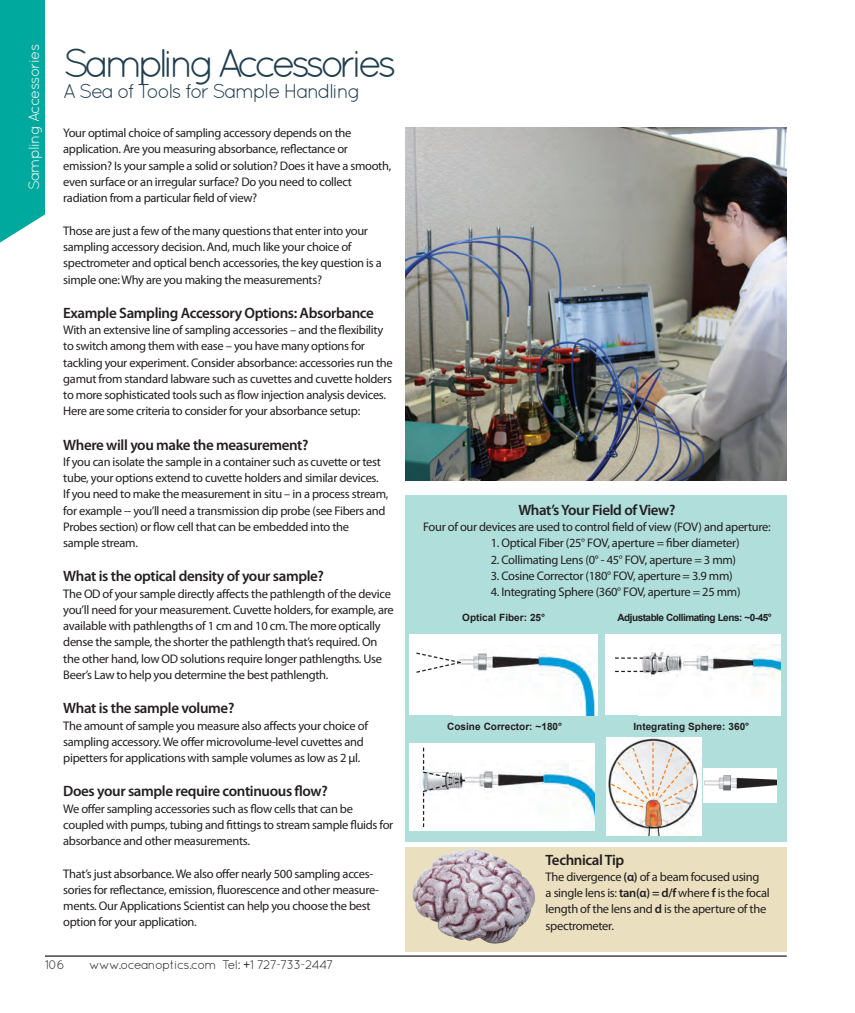
<style>
.page{position:relative;width:855px;height:1013px;background:#fff}
.page>*{position:absolute;margin:0;border:0;box-sizing:border-box;transform-origin:0 0}
.t1{font:40px "Quicksand";letter-spacing:-.125em;color:#203d4e}
.t2{font:20px "Quicksand";letter-spacing:-.075em;color:#203d4e}
.t3{font:600 15px "Myriad Pro";letter-spacing:-.025em;color:#231f20}
.t4{font:15px "Quicksand";letter-spacing:-.05em;color:#fff}
.t5{font:12.5px/16.2px "Myriad Pro";letter-spacing:-.025em;color:#231f20}
.t6{font:12.5px "Quicksand";letter-spacing:-.05em;color:#231f20}
.t7{font:700 10px "Arial";color:#231f20}
.t8{font:700 10px "Arial";letter-spacing:-.05em;color:#231f20}
.s1{font-weight:600}
</style>
<div class="page">
<hr style="left:45px;top:955px;width:742px;height:1px;background:#231f20">
<div style="left:0;top:0;width:45px;height:242px;background:#00a99d"></div>
<img style="left:406px;top:128px;width:381px;height:352px">
<div style="left:406px;top:495px;width:381px;height:347px;background:#afdedb"></div>
<div style="left:409px;top:743px;width:186px;height:87px;background:#fff"></div>
<img style="left:423px;top:764px;width:172px;height:64px">
<div style="left:703px;top:768px;width:74px;height:34px;background:#fff"></div>
<img style="left:704px;top:775px;width:73px;height:16px">
<div style="left:605px;top:634px;width:176px;height:81px;background:#fff"></div>
<img style="left:639px;top:645px;width:142px;height:35px">
<svg style="left:615px;top:657px;width:47px;height:1px"></svg>
<svg style="left:615px;top:670px;width:47px;height:2px"></svg>
<div style="left:409px;top:634px;width:189px;height:81px;background:#fff"></div>
<img style="left:462px;top:650px;width:135px;height:65px">
<img style="left:606px;top:737px;width:95px;height:99px">
<svg style="left:610px;top:742px;width:85px;height:66px;background:#e7dfda"></svg>
<svg style="left:416px;top:652px;width:46px;height:21px"></svg>
<div style="left:406px;top:846px;width:381px;height:105px;background:#eadfbe"></div>
<img style="left:413px;top:848px;width:133px;height:108px">
<svg style="left:422px;top:747px;width:44px;height:80px"></svg>
<p class="t4" style="left:25px;top:190px;width:148px;rotate:-90deg">Sampling Accessories</p>
<h1 class="t1" style="left:63px;top:40px;width:335px">Sampling Accessories</h1>
<h2 class="t2" style="left:63px;top:79px;width:299px">A Sea of Tools for Sample Handling</h2>
<p class="t5" style="left:63px;top:125px;width:330px">Your optimal choice of sampling accessory depends on the application. Are you measuring absorbance, reflectance or emission? Is your sample a solid or solution? Does it have a smooth, even surface or an irregular surface? Do you need to collect radiation from a particular field of view?</p>
<p class="t5" style="left:63px;top:222px;width:320px">Those are just a few of the many questions that enter into your sampling accessory decision. And, much like your choice of spectrometer and optical bench accessories, the key question is a simple one: Why are you making the measurements?</p>
<p class="t3" style="left:63px;top:303px;width:312px">Example Sampling Accessory Options: Absorbance</p>
<p class="t5" style="left:63px;top:321px;width:331px">With an extensive line of sampling accessories – and the flexibility to switch among them with ease – you have many options for tackling your experiment. Consider absorbance: accessories run the gamut from standard labware such as cuvettes and cuvette holders to more sophisticated tools such as flow injection analysis devices.<br>Here are some criteria to consider for your absorbance setup:</p>
<p class="t3" style="left:63px;top:435px;width:247px">Where will you make the measurement?</p>
<p class="t5" style="left:63px;top:453px;width:327px">If you can isolate the sample in a container such as cuvette or test tube, your options extend to cuvette holders and similar devices.<br>If you need to make the measurement in situ – in a process stream, for example -- you’ll need a transmission dip probe (see Fibers and Probes section) or flow cell that can be embedded into the<br>sample stream.</p>
<p class="t3" style="left:63px;top:567px;width:262px">What is the optical density of your sample?</p>
<p class="t5" style="left:63px;top:585px;width:332px">The OD of your sample directly affects the pathlength of the device you’ll need for your measurement. Cuvette holders, for example, are available with pathlengths of 1 cm and 10 cm. The more optically dense the sample, the shorter the pathlength that’s required. On the other hand, low OD solutions require longer pathlengths. Use Beer’s Law to help you determine the best pathlength.</p>
<p class="t3" style="left:63px;top:698px;width:173px">What is the sample volume?</p>
<p class="t5" style="left:63px;top:717px;width:306px">The amount of sample you measure also affects your choice of sampling accessory. We offer microvolume-level cuvettes and pipetters for applications with sample volumes as low as 2 µl.</p>
<p class="t3" style="left:63px;top:781px;width:266px">Does your sample require continuous flow?</p>
<p class="t5" style="left:63px;top:800px;width:332px">We offer sampling accessories such as flow cells that can be coupled with pumps, tubing and fittings to stream sample fluids for absorbance and other measurements.</p>
<p class="t5" style="left:63px;top:865px;width:317px">That’s just absorbance. We also offer nearly 500 sampling acces&shy;sories for reflectance, emission, fluorescence and other measure&shy;ments. Our Applications Scientist can help you choose the best option for your application.</p>
<p class="t6" style="left:45px;top:957px;width:21px">106</p>
<p class="t6" style="left:89px;top:957px;width:246px">www.oceanoptics.com Tel: +1 727-733-2447</p>
<p class="t3" style="left:518px;top:500px;width:159px">What’s Your Field of View?</p>
<p class="t5" style="left:423px;top:518px;width:349px">Four of our devices are used to control field of view (FOV) and aperture:</p>
<p class="t5" style="left:491px;top:534px;width:250px">1. Optical Fiber (25° FOV, aperture = fiber diameter)</p>
<p class="t5" style="left:491px;top:551px;width:247px">2. Collimating Lens (0° - 45° FOV, aperture = 3 mm)</p>
<p class="t5" style="left:491px;top:567px;width:244px">3. Cosine Corrector (180° FOV, aperture = 3.9 mm)</p>
<p class="t5" style="left:491px;top:583px;width:251px">4. Integrating Sphere (360° FOV, aperture = 25 mm)</p>
<p class="t7" style="left:462px;top:610px;width:84px">Optical Fiber: 25°</p>
<p class="t8" style="left:618px;top:610px;width:156px">Adjustable Collimating Lens: ~0-45°</p>
<p class="t7" style="left:447px;top:720px;width:116px">Cosine Corrector: ~180°</p>
<p class="t7" style="left:634px;top:720px;width:117px">Integrating Sphere: 360°</p>
<p class="t3" style="left:546px;top:850px;width:80px">Technical Tip</p>
<p class="t5" style="left:546px;top:868px;width:226px">The divergence <span class="s1">(α)</span> of a beam focused using<br>a single lens is: <span class="s1">tan(α) = d/f</span> where <span class="s1">f</span> is the focal length of the lens and <span class="s1">d</span> is the aperture of the spectrometer.</p>
</div>
